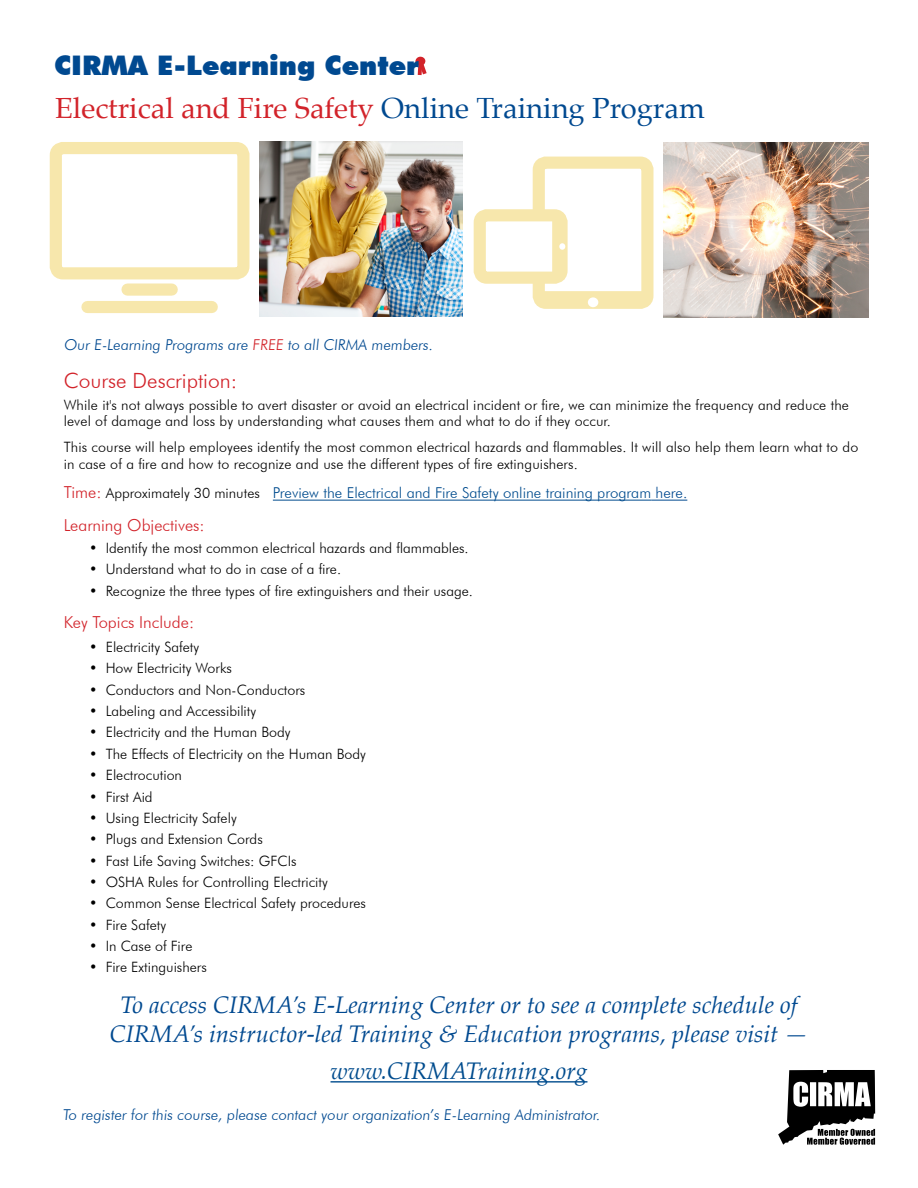
<style>
.page{position:relative;width:918px;height:1188px;background:#fff}
.page>*{position:absolute;margin:0;border:0;box-sizing:border-box;transform-origin:0 0}
.t1{font:29.1px "Palatino";color:#d2232a}
.t2{font:900 27px "Futura BT";color:#004990}
.t3{font:italic 24px/28.5px "Palatino";color:#004990;text-align:center}
.t4{font:italic 24px "Palatino";color:#004c8e}
.t5{font:300 21px "Futura BT";color:#d2232a}
.t6{font:300 16.5px/32.7px "Futura BT";color:#d2232a}
.t7{font:300 15px "Futura BT";color:#004990}
.t8{font:300 15px "Futura BT";color:#004c8e}
.t9{font:300 14.25px/16.5px "Futura BT";color:#000}
.s1{color:#004990}
.s2{color:#d2232a}
</style>
<div class="page">
<hr style="left:273px;top:500px;width:378px;height:1px;background:#004c8e">
<hr style="left:651px;top:500px;width:36px;height:1px;background:#004990">
<div style="left:533px;top:157px;width:120px;height:152px;border:12px solid #f7e7ac;border-radius:7px"></div>
<div style="left:540px;top:291px;width:105px;height:12px;background:#f7e7ac"></div>
<div style="left:588px;top:297px;width:10px;height:10px;background:#fff;border-radius:50%"></div>
<div style="left:480px;top:215px;width:82px;height:63px;background:#fff;border-radius:7px"></div>
<div style="left:474px;top:209px;width:94px;height:75px;border:12px solid #f7e7ac;border-radius:7px"></div>
<div style="left:552px;top:215px;width:12px;height:64px;background:#f7e7ac"></div>
<div style="left:559px;top:243px;width:6px;height:7px;background:#fff;border-radius:50%"></div>
<div style="left:50px;top:142px;width:200px;height:137px;border:12px solid #f7e7ac;border-radius:7px"></div>
<div style="left:128px;top:283px;width:44px;height:13px;background:#f7e7ac"></div>
<div style="left:87px;top:301px;width:125px;height:12px;background:#f7e7ac"></div>
<svg style="left:417px;top:65px;width:10px;height:10px"></svg>
<svg style="left:415px;top:56px;width:11px;height:10px"></svg>
<img style="left:663px;top:143px;width:206px;height:174px">
<svg style="left:778px;top:1070px;width:97px;height:75px"></svg>
<hr style="left:331px;top:1081px;width:256px;height:2px;background:#004c8e">
<img style="left:259px;top:141px;width:204px;height:175px">
<h2 class="t2" style="left:54px;top:49px;width:367px">CIRMA E-Learning Center</h2>
<h1 class="t1" style="left:55px;top:84px;width:651px">Electrical and Fire Safety <span class="s1">Online Training Program</span></h1>
<p class="t7" style="left:64px;top:335px;width:372px">Our -E Learning Programs are <span class="s2">FREE</span> to all CIRMA members.</p>
<h3 class="t5" style="left:64px;top:368px;width:175px">Course Description:</h3>
<p class="t9" style="left:64px;top:396px;width:787px">While s'i t not always possible to avert disaster or avoid an electrical incident or fire, we can minimize the frequency and reduce the level of damage and loss by understanding what causes them and what to do if they occur.</p>
<p class="t9" style="left:64px;top:439px;width:796px">This course will help employees identify the most common electrical hazards and flammables It. will also help them learn what to do in case of a fire and how to recognize and use the different types of fire extinguishers.</p>
<p class="t8" style="left:273px;top:484px;width:416px">Preview the Electrical and Fire Safety online training program <span class="s1">here.</span></p>
<p class="t6" style="left:64px;top:476px;width:142px">Time:<br>Learning Objectives:</p>
<p class="t9" style="left:106px;top:540px;width:364px">Identify the most common electrical hazards and flammables.</p>
<p class="t9" style="left:106px;top:485px;width:155px">Approximately 30 minutes</p>
<p class="t9" style="left:89px;top:540px;width:10px">•</p>
<p class="t9" style="left:89px;top:561px;width:10px">•</p>
<p class="t9" style="left:106px;top:561px;width:237px">Understand what to do in case of a fire.</p>
<p class="t9" style="left:106px;top:582px;width:369px">Recognize the three types of fire extinguishers and their usage.</p>
<p class="t9" style="left:89px;top:582px;width:10px">•</p>
<p class="t6" style="left:64px;top:606px;width:132px">Key Topics Include:</p>
<p class="t9" style="left:106px;top:639px;width:95px">Electricity Safety</p>
<p class="t9" style="left:89px;top:639px;width:10px">•</p>
<p class="t9" style="left:89px;top:660px;width:10px">•</p>
<p class="t9" style="left:106px;top:660px;width:128px">How Electricity Works</p>
<p class="t9" style="left:89px;top:681px;width:10px">•</p>
<p class="t9" style="left:106px;top:681px;width:201px">Conductors and Non-Conductors</p>
<p class="t9" style="left:89px;top:703px;width:10px">•</p>
<p class="t9" style="left:106px;top:703px;width:152px">Labeling and Accessibility</p>
<p class="t9" style="left:89px;top:724px;width:10px">•</p>
<p class="t9" style="left:106px;top:724px;width:186px">Electricity and the Human Body</p>
<p class="t9" style="left:89px;top:745px;width:10px">•</p>
<p class="t9" style="left:106px;top:745px;width:262px">The Effects of Electricity on the Human Body</p>
<p class="t9" style="left:89px;top:767px;width:10px">•</p>
<p class="t9" style="left:106px;top:767px;width:78px">Electrocution</p>
<p class="t9" style="left:89px;top:788px;width:10px">•</p>
<p class="t9" style="left:106px;top:788px;width:48px">First Aid</p>
<p class="t9" style="left:89px;top:809px;width:10px">•</p>
<p class="t9" style="left:106px;top:809px;width:133px">Using Electricity Safely</p>
<p class="t9" style="left:89px;top:831px;width:10px">•</p>
<p class="t9" style="left:106px;top:831px;width:159px">Plugs and Extension Cords</p>
<p class="t9" style="left:89px;top:852px;width:10px">•</p>
<p class="t9" style="left:106px;top:852px;width:192px">Fast Life Saving Switches: GFCIs</p>
<p class="t9" style="left:89px;top:874px;width:10px">•</p>
<p class="t9" style="left:106px;top:874px;width:224px">OSHA Rules for Controlling Electricity</p>
<p class="t9" style="left:89px;top:895px;width:10px">•</p>
<p class="t9" style="left:106px;top:895px;width:262px">Common Sense Electrical Safety procedures</p>
<p class="t9" style="left:89px;top:916px;width:10px">•</p>
<p class="t9" style="left:106px;top:916px;width:62px">Fire Safety</p>
<p class="t9" style="left:89px;top:938px;width:10px">•</p>
<p class="t9" style="left:106px;top:938px;width:88px">In Case of Fire</p>
<p class="t9" style="left:89px;top:959px;width:10px">•</p>
<p class="t9" style="left:106px;top:959px;width:103px">Fire Extinguishers</p>
<h3 class="t3" style="left:110px;top:990px;width:700px">To access CIRMA Es’ -Learning Center or to see a complete schedule of<br>CIRMA s’ instructor-led Training &amp; Education programs, please visit —</h3>
<h3 class="t4" style="left:331px;top:1051px;width:258px">www.CIRMATraining.org</h3>
<p class="t7" style="left:63px;top:1106px;width:371px">To register for this course, please contact your organization</p>
<p class="t7" style="left:429px;top:1106px;width:171px">-Es’ Learning Administrator</p>
<p class="t7" style="left:596px;top:1106px;width:8px">.</p>
</div>
